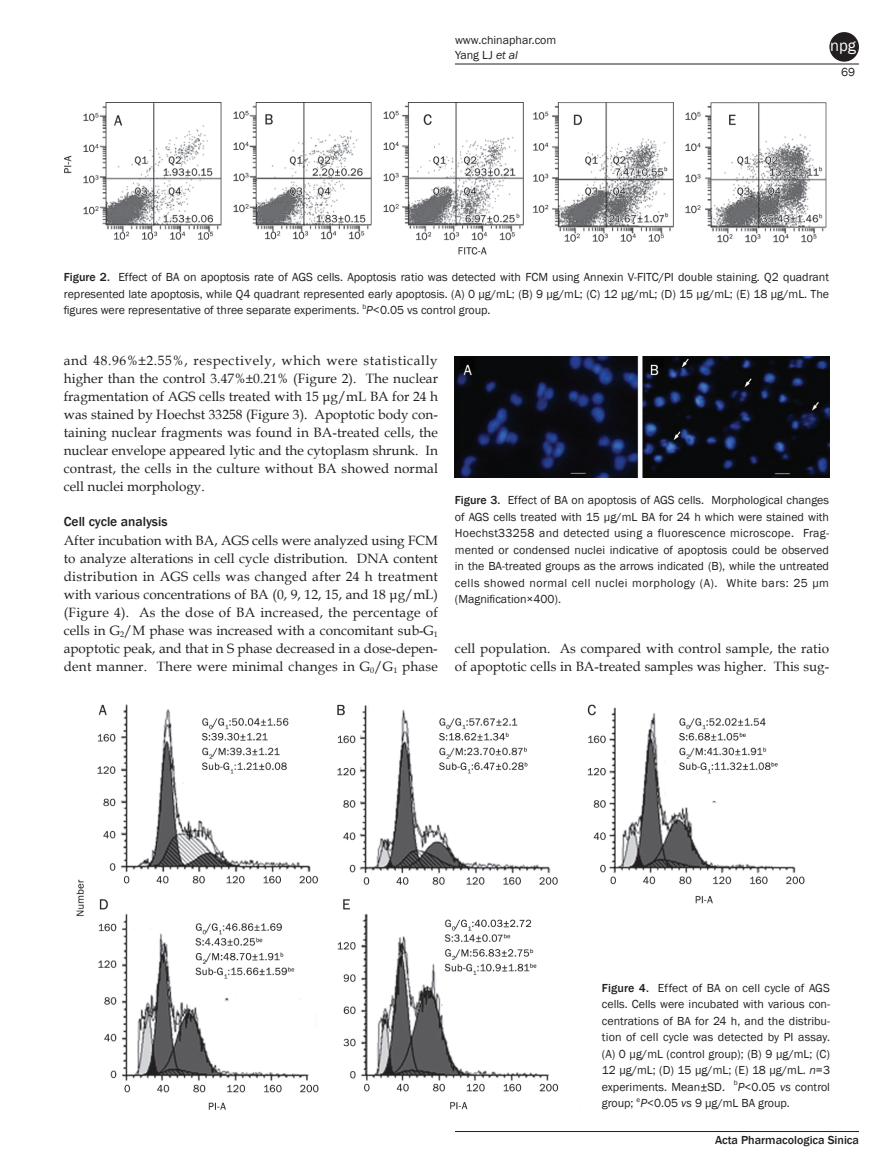
<style>
.page{position:relative;width:893px;height:1170px;background:#fff}
.page>*{position:absolute;margin:0;border:0;box-sizing:border-box;transform-origin:0 0}
.t1{font:16.5px "Franklin Gothic Book 2";color:#fff}
.t2{font:13.5px/18px "Book Antiqua";letter-spacing:.005em;color:#231f20;text-align:justify}
.t3{font:13.5px/18px "Book Antiqua";letter-spacing:.045em;color:#231f20}
.t4{font:13.5px "Book Antiqua 2";color:#231f20}
.t5{font:13.5px "Franklin Gothic Medium 2";color:#231f20}
.t6{font:12px/16.5px "Franklin Gothic Book 2";color:#231f20;text-align:justify}
.t7{font:12px/16.5px "Franklin Gothic";color:#231f20}
.t8{font:12px/16.5px "Franklin Gothic";letter-spacing:.04em;color:#231f20}
.t9{font:12px "Franklin Gothic Medium 2";color:#231f20}
.s1{font-family:"Franklin Gothic";font-style:italic}
.s2{font-family:"Franklin Gothic Medium 2"}
.s3{font-style:italic}
.s4{font-family:"Franklin Gothic Book 2"}
</style>
<div class="page">
<hr style="left:455px;top:64px;width:404px;height:1px;background:#231f20">
<hr style="left:455px;top:1131px;width:404px;height:1px;background:#231f20">
<div style="left:829px;top:32px;width:30px;height:30px;background:#231f20;border-radius:50%"></div>
<img style="left:64px;top:102px;width:763px;height:152px">
<img style="left:455px;top:357px;width:374px;height:120px">
<img style="left:76px;top:704px;width:729px;height:406px">
<p class="t6" style="left:455px;top:32px;width:103px;line-height:15px">www.chinaphar.com<br>Yang LJ <span class="s1">et al</span></p>
<p class="t1" style="left:830px;top:35px;width:27px">npg</p>
<p class="t7" style="left:841px;top:64px;width:16px">69</p>
<p class="t6" style="left:64px;top:269px;width:767px"><span class="s2">Figure 2.</span> Effect of BA on apoptosis rate of AGS cells. Apoptosis ratio was detected with FCM using Annexin V-FITC/PI double staining. Q2 quadrant</p>
<p class="t7" style="left:64px;top:285px;width:767px">represented late apoptosis, while Q4 quadrant represented early apoptosis. (A) 0 μg/mL; (B) 9 μg/mL; (C) 12 μg/mL; (D) 15 μg/mL; (E) 18 μg/mL. The figures were representative of three separate experiments. <sup>b</sup><span class="s3">P</span><span class="s4">&lt;0.05 vs control group.</span></p>
<p class="t3" style="left:64px;top:350px;width:376px">and 48.96%±2.55%, respectively, which were statistically higher than the control 3.47%±0.21% (Figure 2). The nuclear</p>
<p class="t4" style="left:64px;top:386px;width:376px">fragmentation of AGS cells treated with 15 μg/mL BA for 24 h</p>
<p class="t2" style="left:64px;top:404px;width:376px">was stained by Hoechst 33258 (Figure 3). Apoptotic body con&shy;taining nuclear fragments was found in BA-treated cells, the nuclear envelope appeared lytic and the cytoplasm shrunk. In contrast, the cells in the culture without BA showed normal cell nuclei morphology.</p>
<p class="t5" style="left:64px;top:513px;width:105px">Cell cycle analysis</p>
<p class="t2" style="left:64px;top:530px;width:376px">After incubation with BA, AGS cells were analyzed using FCM to analyze alterations in cell cycle distribution. DNA content distribution in AGS cells was changed after 24 h treatment</p>
<p class="t4" style="left:64px;top:584px;width:376px">with various concentrations of BA (0, 9, 12, 15, and 18 μg/mL)</p>
<p class="t2" style="left:64px;top:602px;width:376px">(Figure 4). As the dose of BA increased, the percentage of cells in G<sub>2</sub>/M phase was increased with a concomitant sub-G<sub>1 </sub>apoptotic peak, and that in S phase decreased in a dose-depen&shy;dent manner. There were minimal changes in G<sub>0</sub>/G<sub>1</sub> phase</p>
<p class="t6" style="left:455px;top:492px;width:376px"><span class="s2">Figure 3.</span> Effect of BA on apoptosis of AGS cells. Morphological changes</p>
<p class="t7" style="left:455px;top:509px;width:376px">of AGS cells treated with 15 μg/mL BA for 24 h which were stained with</p>
<p class="t6" style="left:455px;top:525px;width:376px">Hoechst33258 and detected using a fluorescence microscope. Frag&shy;mented or condensed nuclei indicative of apoptosis could be observed in the BA-treated groups as the arrows indicated (B), while the untreated</p>
<p class="t8" style="left:455px;top:575px;width:376px">cells showed normal cell nuclei morphology (A). White bars: 25 μm (Magnification×400).</p>
<p class="t2" style="left:455px;top:639px;width:376px">cell population. As compared with control sample, the ratio of apoptotic cells in BA-treated samples was higher. This sug-</p>
<p class="t6" style="left:602px;top:979px;width:230px"><span class="s2">Figure 4.</span> Effect of BA on cell cycle of AGS cells. Cells were incubated with various con&shy;centrations of BA for 24 h, and the distribu&shy;tion of cell cycle was detected by PI assay.</p>
<p class="t7" style="left:602px;top:1045px;width:230px">(A) 0 μg/mL (control group); (B) 9 μg/mL; (C)<br>12 μg/mL; (D) 15 μg/mL; (E) 18 μg/mL. <span class="s3">n</span><span class="s4">=3</span></p>
<p class="t6" style="left:602px;top:1078px;width:230px">experiments. Mean±SD. <sup>b</sup><span class="s1">P</span>&lt;0.05 <span class="s1">vs</span> control</p>
<p class="t7" style="left:602px;top:1094px;width:190px"><span class="s4">group;</span> <sup>e</sup><span class="s3">P</span><span class="s4">&lt;0.05</span> <span class="s3">vs</span> 9 μg/mL BA group.</p>
<p class="t9" style="left:715px;top:1132px;width:145px">Acta Pharmacologica Sinica</p>
</div>
